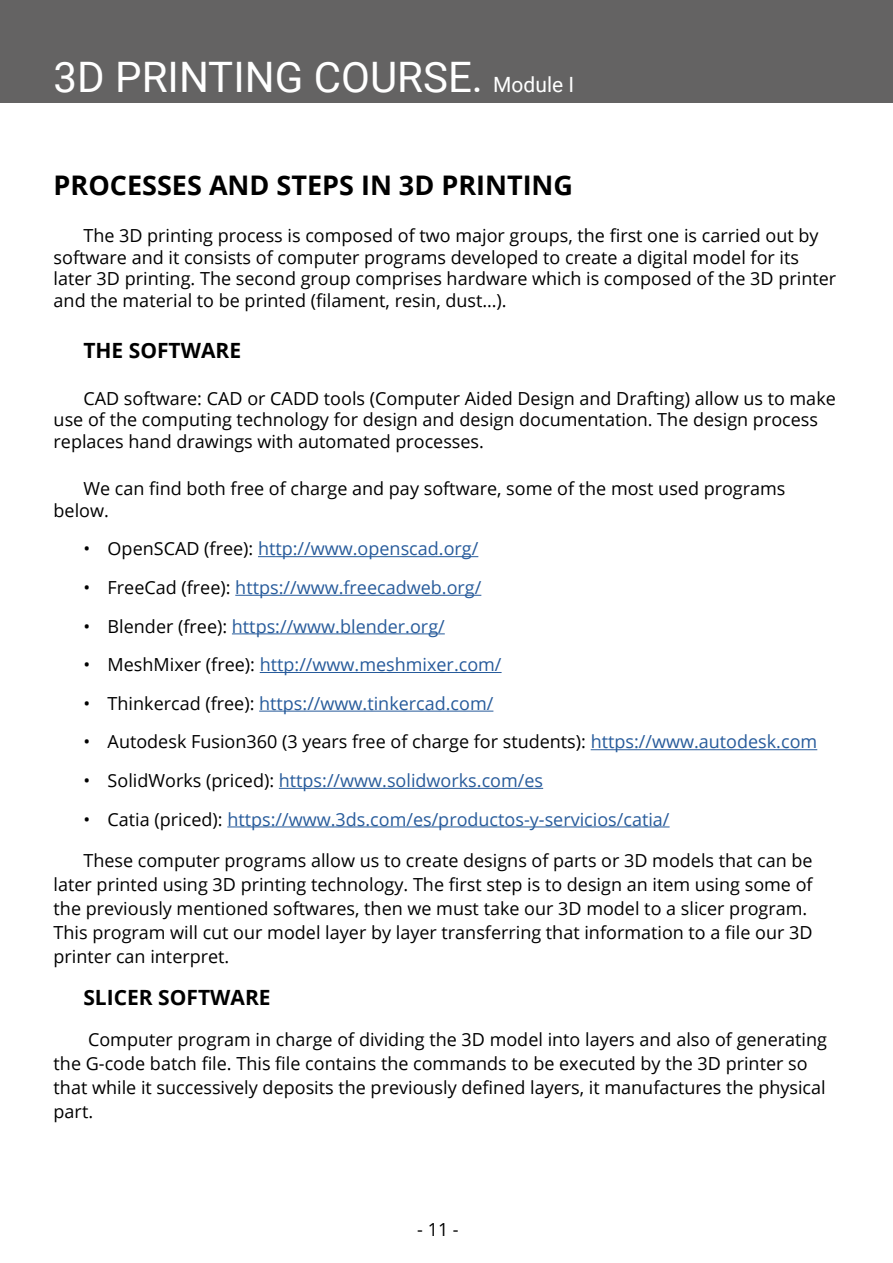
<style>
.page{position:relative;width:893px;height:1263px;background:#fff}
.page>*{position:absolute;margin:0;border:0;box-sizing:border-box;transform-origin:0 0}
.t1{font:42px "Roboto";color:#fff}
.t2{font:700 27px "Open Sans";color:#000}
.t3{font:700 21px "Open Sans";color:#000}
.t4{font:18px/24px "Open Sans";color:#000}
.t5{font:18px "Open Sans";color:#275b9b}
.s1{font-size:21px}
.s2{color:#000}
.s3{color:#275b9b}
</style>
<div class="page">
<div style="left:0;top:0;width:893px;height:103px;background:#646363"></div>
<hr style="left:258px;top:556px;width:220px;height:1px;background:#275b9b">
<hr style="left:235px;top:595px;width:246px;height:1px;background:#275b9b">
<hr style="left:232px;top:633px;width:213px;height:1px;background:#275b9b">
<hr style="left:260px;top:672px;width:242px;height:1px;background:#275b9b">
<hr style="left:259px;top:711px;width:234px;height:1px;background:#275b9b">
<hr style="left:591px;top:749px;width:226px;height:1px;background:#275b9b">
<hr style="left:279px;top:788px;width:264px;height:1px;background:#275b9b">
<hr style="left:227px;top:826px;width:443px;height:1px;background:#275b9b">
<h1 class="t1" style="left:54px;top:48px;width:522px">3D PRINTING COURSE. <span class="s1">Module I</span></h1>
<h2 class="t2" style="left:54px;top:166px;width:521px">PROCESSES AND STEPS IN 3D PRINTING</h2>
<p class="t4" style="left:54px;top:224px;width:784px;line-height:21.6px;text-indent:30px">The 3D printing process is composed of two major groups, the first one is carried out by software and it consists of computer programs developed to create a digital model for its later 3D printing. The second group comprises hardware which is composed of the 3D printer and the material to be printed (filament, resin, dust…).</p>
<p class="t3" style="left:83px;top:335px;width:159px">THE SOFTWARE</p>
<p class="t4" style="left:54px;top:387px;width:784px;line-height:21.6px;text-indent:30px">CAD software: CAD or CADD tools (Computer Aided Design and Drafting) allow us to make use of the computing technology for design and design documentation. The design process replaces hand drawings with automated processes.</p>
<p class="t4" style="left:54px;top:477px;width:733px;line-height:21.6px;text-indent:30px">We can find both free of charge and pay software, some of the most used programs below.</p>
<p class="t5" style="left:83px;top:536px;width:396px"><span class="s2">• OpenSCAD (free):</span> http://www.openscad.org/</p>
<p class="t5" style="left:83px;top:575px;width:399px"><span class="s2">• FreeCad (free):</span> https://www.freecadweb.org/</p>
<p class="t5" style="left:83px;top:614px;width:363px"><span class="s2">• Blender (free):</span> https://www.blender.org/</p>
<p class="t5" style="left:83px;top:652px;width:420px"><span class="s2">• MeshMixer (free):</span> http://www.meshmixer.com/</p>
<p class="t5" style="left:83px;top:691px;width:411px"><span class="s2">• Thinkercad (free):</span> https://www.tinkercad.com/</p>
<p class="t4" style="left:83px;top:729px;width:735px">• Autodesk Fusion360 (3 years free of charge for students): <span class="s3">https://www.autodesk.com</span></p>
<p class="t5" style="left:83px;top:768px;width:461px"><span class="s2">• SolidWorks (priced):</span> https://www.solidworks.com/es</p>
<p class="t5" style="left:83px;top:807px;width:588px"><span class="s2">• Catia (priced):</span> https://www.3ds.com/es/productos-y-servicios/catia/</p>
<p class="t4" style="left:54px;top:848px;width:761px;text-indent:30px">These computer programs allow us to create designs of parts or 3D models that can be later printed using 3D printing technology. The first step is to design an item using some of the previously mentioned softwares, then we must take our 3D model to a slicer program.<br>This program will cut our model layer by layer transferring that information to a file our 3D printer can interpret.</p>
<p class="t3" style="left:83px;top:982px;width:189px">SLICER SOFTWARE</p>
<p class="t4" style="left:54px;top:1027px;width:775px;text-indent:34px">Computer program in charge of dividing the 3D model into layers and also of generating the G-code batch file. This file contains the commands to be executed by the 3D printer so that while it successively deposits the previously defined layers, it manufactures the physical part.</p>
<p class="t4" style="left:417px;top:1217px;width:43px">- 11 -</p>
</div>
